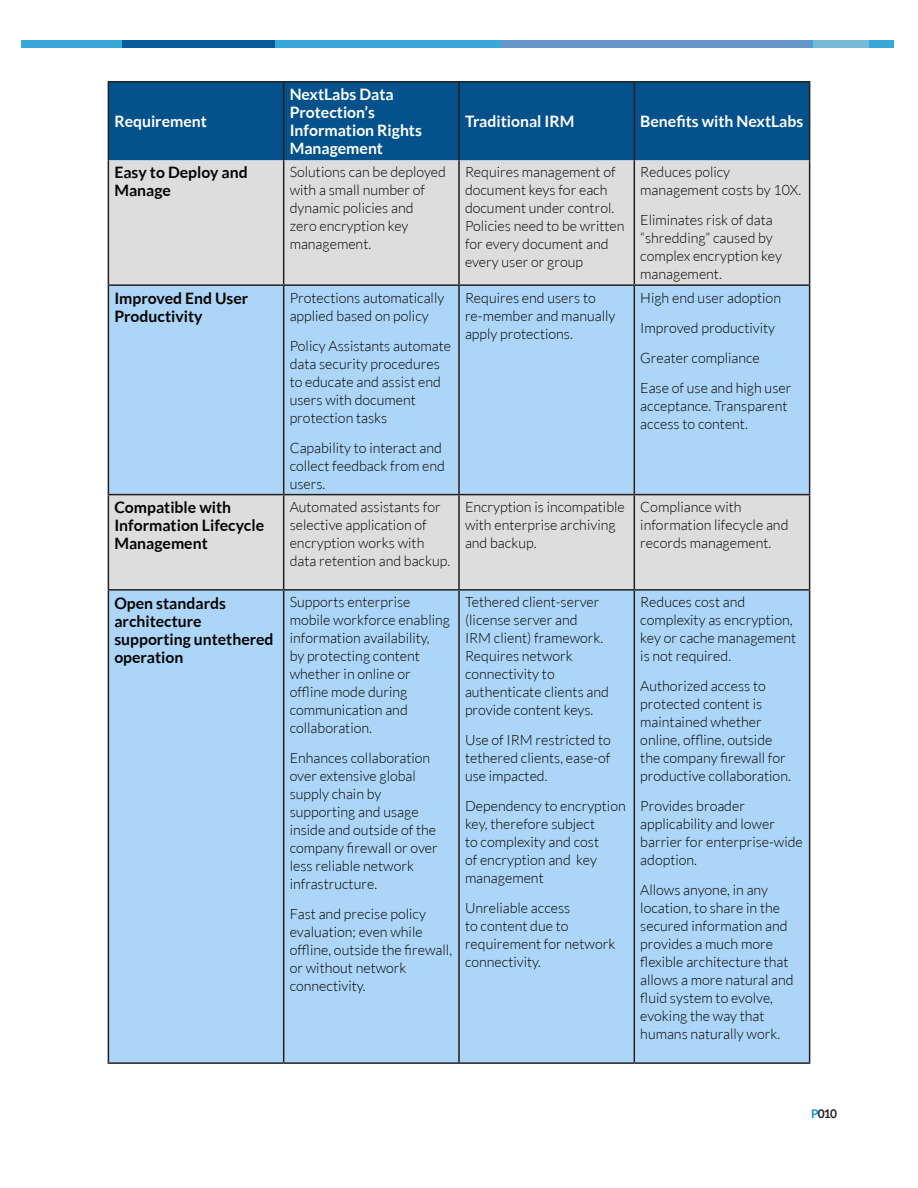
<style>
.page{position:relative;width:918px;height:1188px;background:#fff}
.page>*{position:absolute;margin:0;border:0;box-sizing:border-box;transform-origin:0 0}
.ONE_LINER{font:700 15.75px/18px "Lato";color:#040503}
.ONE_LINER-2{font:700 15.75px/18px "Lato";color:#fff}
.ONE_LINER-3{font:300 14.25px/18px "Lato";color:#040503}
.t1{font:700 12px "Lato";color:#241f21}
.s1{color:#1294cf}
</style>
<div class="page">
<div style="left:21px;top:41px;width:873px;height:7px;background:#38a8d9"></div>
<div style="left:122px;top:41px;width:153px;height:7px;background:#085c9c"></div>
<div style="left:813px;top:41px;width:56px;height:7px;background:#78b8d9"></div>
<div style="left:501px;top:41px;width:309px;height:7px;background:#6696c9"></div>
<div style="left:108px;top:82px;width:702px;height:78px;background:#04518c"></div>
<div style="left:109px;top:160px;width:700px;height:124px;background:#dedddd"></div>
<svg style="left:109px;top:286px;width:700px;height:776px;background:#b2d5f3"></svg>
<hr style="left:108px;top:160px;width:1px;height:124px;background:#231f20">
<hr style="left:283px;top:160px;width:1px;height:124px;background:#231f20">
<hr style="left:458px;top:160px;width:2px;height:124px;background:#231f20">
<hr style="left:634px;top:160px;width:1px;height:124px;background:#231f20">
<hr style="left:809px;top:160px;width:1px;height:124px;background:#231f20">
<hr style="left:108px;top:284px;width:176px;height:2px;background:#231f20">
<hr style="left:108px;top:286px;width:1px;height:208px;background:#231f20">
<hr style="left:284px;top:284px;width:175px;height:2px;background:#231f20">
<hr style="left:283px;top:286px;width:1px;height:208px;background:#231f20">
<hr style="left:459px;top:284px;width:175px;height:2px;background:#231f20">
<hr style="left:458px;top:286px;width:2px;height:208px;background:#231f20">
<hr style="left:634px;top:284px;width:176px;height:2px;background:#231f20">
<hr style="left:634px;top:286px;width:1px;height:208px;background:#231f20">
<hr style="left:809px;top:286px;width:1px;height:208px;background:#231f20">
<hr style="left:108px;top:494px;width:176px;height:1px;background:#231f20">
<hr style="left:108px;top:495px;width:1px;height:94px;background:#231f20">
<hr style="left:284px;top:494px;width:175px;height:1px;background:#231f20">
<hr style="left:283px;top:495px;width:1px;height:94px;background:#231f20">
<hr style="left:459px;top:494px;width:175px;height:1px;background:#231f20">
<hr style="left:458px;top:495px;width:2px;height:94px;background:#231f20">
<hr style="left:634px;top:494px;width:176px;height:1px;background:#231f20">
<hr style="left:634px;top:495px;width:1px;height:94px;background:#231f20">
<hr style="left:809px;top:495px;width:1px;height:94px;background:#231f20">
<hr style="left:108px;top:589px;width:176px;height:2px;background:#231f20">
<hr style="left:108px;top:591px;width:1px;height:471px;background:#231f20">
<hr style="left:284px;top:589px;width:175px;height:2px;background:#231f20">
<hr style="left:283px;top:591px;width:1px;height:471px;background:#231f20">
<hr style="left:459px;top:589px;width:175px;height:2px;background:#231f20">
<hr style="left:458px;top:591px;width:2px;height:471px;background:#231f20">
<hr style="left:634px;top:589px;width:176px;height:2px;background:#231f20">
<hr style="left:634px;top:591px;width:1px;height:471px;background:#231f20">
<hr style="left:809px;top:591px;width:1px;height:471px;background:#231f20">
<hr style="left:108px;top:1062px;width:176px;height:2px;background:#231f20">
<hr style="left:284px;top:1062px;width:175px;height:2px;background:#231f20">
<hr style="left:459px;top:1062px;width:175px;height:2px;background:#231f20">
<hr style="left:634px;top:1062px;width:176px;height:2px;background:#231f20">
<hr style="left:108px;top:81px;width:176px;height:1px;background:#231f20">
<hr style="left:108px;top:83px;width:1px;height:77px;background:#231f20">
<hr style="left:284px;top:81px;width:175px;height:1px;background:#231f20">
<hr style="left:283px;top:83px;width:1px;height:77px;background:#231f20">
<hr style="left:459px;top:81px;width:175px;height:1px;background:#231f20">
<hr style="left:458px;top:83px;width:2px;height:77px;background:#231f20">
<hr style="left:634px;top:81px;width:176px;height:1px;background:#231f20">
<hr style="left:634px;top:83px;width:1px;height:77px;background:#231f20">
<hr style="left:809px;top:83px;width:1px;height:77px;background:#231f20">
<p class="ONE_LINER-2" style="left:114px;top:112px;width:94px">Requirement</p>
<p class="ONE_LINER-2" style="left:290px;top:85px;width:134px">NextLabs Data<br>Protection’s<br>Information Rights<br>Management</p>
<p class="ONE_LINER-2" style="left:465px;top:112px;width:111px">Traditional IRM</p>
<p class="ONE_LINER-2" style="left:640px;top:112px;width:165px">Benefits with NextLabs</p>
<p class="ONE_LINER" style="left:114px;top:163px;width:135px">Easy to Deploy and<br>Manage</p>
<p class="ONE_LINER-3" style="left:290px;top:163px;width:158px">Solutions can be deployed with a small number of dynamic policies and<br>zero encryption key management.</p>
<p class="ONE_LINER-3" style="left:465px;top:163px;width:161px">Requires management of document keys for each document under control.<br>Policies need to be written for every document and every user or group</p>
<p class="ONE_LINER-3" style="left:640px;top:163px;width:162px">Reduces policy management costs by 10X.</p>
<p class="ONE_LINER-3" style="left:640px;top:211px;width:143px">Eliminates risk of data “shredding” caused by complex encryption key management.</p>
<p class="ONE_LINER" style="left:114px;top:289px;width:135px">Improved End User<br>Productivity</p>
<p class="ONE_LINER-3" style="left:290px;top:289px;width:156px">Protections automatically applied based on policy</p>
<p class="ONE_LINER-3" style="left:290px;top:337px;width:163px">Policy Assistants automate data security procedures to educate and assist end users with document protection tasks</p>
<p class="ONE_LINER-3" style="left:290px;top:439px;width:157px">Capability to interact and collect feedback from end users.</p>
<p class="ONE_LINER-3" style="left:465px;top:289px;width:152px">Requires end users to re-member and manually apply protections.</p>
<p class="ONE_LINER-3" style="left:640px;top:289px;width:142px">High end user adoption</p>
<p class="ONE_LINER-3" style="left:640px;top:319px;width:136px">Improved productivity</p>
<p class="ONE_LINER-3" style="left:640px;top:349px;width:121px">Greater compliance</p>
<p class="ONE_LINER-3" style="left:640px;top:379px;width:153px">Ease of use and high user acceptance. Transparent access to content.</p>
<p class="ONE_LINER" style="left:114px;top:498px;width:151px">Compatible with<br>Information Lifecycle<br>Management</p>
<p class="ONE_LINER-3" style="left:290px;top:498px;width:162px">Automated assistants for selective application of encryption works with data retention and backup.</p>
<p class="ONE_LINER-3" style="left:465px;top:498px;width:161px">Encryption is incompatible with enterprise archiving and backup.</p>
<p class="ONE_LINER-3" style="left:640px;top:498px;width:150px">Compliance with information lifecycle and records management.</p>
<p class="ONE_LINER" style="left:114px;top:594px;width:161px">Open standards architecture supporting untethered operation</p>
<p class="ONE_LINER-3" style="left:290px;top:593px;width:162px">Supports enterprise mobile workforce enabling information availability,<br>by protecting content whether in online or offline mode during communication and collaboration.</p>
<p class="ONE_LINER-3" style="left:290px;top:749px;width:150px">Enhances collaboration over extensive global supply chain by supporting and usage inside and outside of the company firewall or over less reliable network infrastructure.</p>
<p class="ONE_LINER-3" style="left:290px;top:905px;width:164px">Fast and precise policy evaluation; even while offline, outside the firewall, or without network connectivity.</p>
<p class="ONE_LINER-3" style="left:465px;top:593px;width:146px">Tethered client-server (license server and<br>IRM client) framework.<br>Requires network connectivity to authenticate clients and provide content keys.</p>
<p class="ONE_LINER-3" style="left:465px;top:731px;width:147px;text-align:justify">Use of IRM restricted to tethered clients, ease-of use impacted.</p>
<p class="ONE_LINER-3" style="left:465px;top:797px;width:162px">Dependency to encryption key, therefore subject<br>to complexity and cost<br>of encryption and key management</p>
<p class="ONE_LINER-3" style="left:465px;top:899px;width:152px">Unreliable access<br>to content due to requirement for network connectivity.</p>
<p class="ONE_LINER-3" style="left:640px;top:593px;width:157px">Reduces cost and complexity as encryption, key or cache management is not required.</p>
<p class="ONE_LINER-3" style="left:640px;top:677px;width:152px">Authorized access to protected content is maintained whether online, offline, outside the company firewall for productive collaboration.</p>
<p class="ONE_LINER-3" style="left:640px;top:797px;width:164px">Provides broader applicability and lower barrier for enterprise-wide adoption.</p>
<p class="ONE_LINER-3" style="left:640px;top:881px;width:155px">Allows anyone, in any location, to share in the secured information and provides a much more flexible architecture that allows a more natural and fluid system to evolve, evoking the way that humans naturally work.</p>
<p class="t1" style="left:811px;top:1107px;width:27px"><span class="s1">P</span>010</p>
</div>
